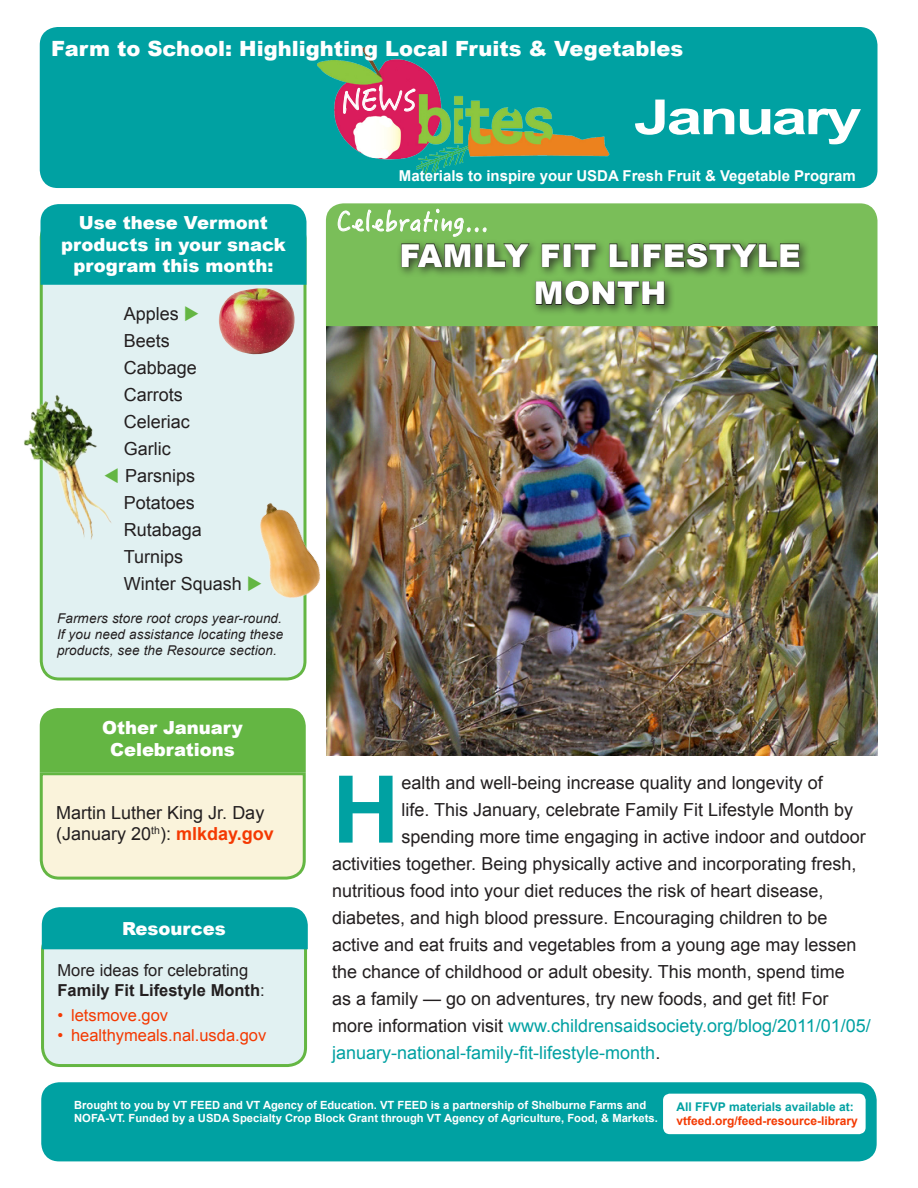
<style>
.page{position:relative;width:918px;height:1188px;background:#fff}
.page>*{position:absolute;margin:0;border:0;box-sizing:border-box;transform-origin:0 0}
.t1{font:700 93.45px "Arial";color:#00a1a2}
.t2{font:700 48.3px "Arial";letter-spacing:-.05em;color:#fff;scale:1.33 1}
.t3{font:900 31.5px "Arial";letter-spacing:.01em;color:#fff}
.t4{font:30px "Hanzi Pen TC W3";color:#fff}
.t5{font:27px "Hanzi Pen TC W3";letter-spacing:.02em;color:#fff}
.t6{font:900 21px "Arial";color:#fff}
.t7{font:18px/21.6px "Arial";color:#231f20}
.t8{font:18px "Arial";color:#00a1a2}
.t9{font:900 18px/21.6px "Arial";color:#fff;text-align:center}
.t10{font:16.5px/19.8px "Arial";color:#231f20}
.t11{font:16.5px "Arial";color:#f43902}
.t12{font:700 15px "Arial";color:#fff}
.t13{font:italic 13.5px/16.2px "Arial";letter-spacing:.01em;color:#231f20;text-align:justify}
.t14{font:700 12px/14.4px "Arial";color:#f43902}
.t15{font:700 11.25px/13.5px "Arial";color:#fff}
.s1{color:#64b643}
.s2{font-weight:700;color:#f43902}
.s3{font-weight:700}
.s4{color:#231f20}
.s5{color:#00a1a2}
</style>
<div class="page">
<img style="left:326px;top:326px;width:552px;height:430px">
<div style="left:326px;top:203px;width:552px;height:123px;background:#7abe59"></div>
<div style="left:41px;top:221px;width:264px;height:458px;background:#e1f1f2;border-radius:18px"></div>
<div style="left:40px;top:219px;width:266px;height:461px;border:3px solid #64b643;border-radius:18px"></div>
<div style="left:40px;top:204px;width:266px;height:81px;background:#00a1a2"></div>
<div style="left:40px;top:27px;width:838px;height:161px;background:#00a1a2;border-radius:18px"></div>
<img style="left:318px;top:48px;width:292px;height:125px">
<svg style="left:343px;top:84px;width:73px;height:30px;background:#e0497b"></svg>
<div style="left:396px;top:238px;width:415px;height:78px;background:#231f20;opacity:.75"></div>
<svg style="left:541px;top:243px;width:19px;height:24px"></svg>
<div style="left:563px;top:244px;width:8px;height:23px;border:1px solid #231f20"></div>
<svg style="left:574px;top:243px;width:22px;height:24px"></svg>
<svg style="left:609px;top:243px;width:20px;height:24px"></svg>
<div style="left:631px;top:244px;width:8px;height:23px;border:1px solid #231f20"></div>
<svg style="left:643px;top:243px;width:157px;height:25px;background:#4f703d"></svg>
<svg style="left:535px;top:281px;width:130px;height:24px;background:#4c6a3a"></svg>
<svg style="left:337px;top:208px;width:193px;height:59px;background:#75ab5a"></svg>
<svg style="left:39px;top:708px;width:267px;height:172px;background:#bbd99c"></svg>
<img style="left:24px;top:381px;width:88px;height:169px">
<img style="left:260px;top:485px;width:76px;height:129px">
<img style="left:219px;top:288px;width:76px;height:67px">
<div style="left:43px;top:933px;width:263px;height:133px;background:#e1f1f2;border-radius:18px"></div>
<div style="left:41px;top:931px;width:266px;height:136px;border:3px solid #64b643;border-radius:18px"></div>
<div style="left:42px;top:907px;width:266px;height:42px;background:#00a1a2"></div>
<div style="left:41px;top:1082px;width:836px;height:79px;background:#00a1a2;border-radius:18px"></div>
<div style="left:663px;top:1094px;width:203px;height:40px;background:#fff;border-radius:7px"></div>
<p class="t6" style="left:51px;top:34px;width:634px">Farm to School: Highlighting Local Fruits &amp; Vegetables</p>
<p class="t4" style="left:342px;top:81px;width:76px">NEWS</p>
<p class="t2" style="left:634px;top:85px;width:173px">January</p>
<p class="t9" style="left:61px;top:211px;width:226px">Use these Vermont products in your snack program this month:</p>
<p class="t7" style="left:124px;top:303px;width:77px">Apples <span class="s1">◆</span></p>
<p class="t7" style="left:124px;top:330px;width:48px">Beets</p>
<p class="t7" style="left:124px;top:357px;width:75px">Cabbage</p>
<p class="t7" style="left:124px;top:384px;width:61px">Carrots</p>
<p class="t7" style="left:124px;top:411px;width:68px">Celeriac</p>
<p class="t7" style="left:124px;top:438px;width:48px">Garlic</p>
<p class="t7" style="left:104px;top:465px;width:93px"><span class="s1">▼</span> Parsnips</p>
<p class="t7" style="left:124px;top:492px;width:73px">Potatoes</p>
<p class="t7" style="left:124px;top:519px;width:80px">Rutabaga</p>
<p class="t7" style="left:124px;top:546px;width:61px">Turnips</p>
<p class="t7" style="left:124px;top:573px;width:140px">Winter Squash <span class="s1">◆</span></p>
<p class="t13" style="left:57px;top:610px;width:228px">Farmers store root crops year-round.<br>If you need assistance locating these products, see the Resource section.</p>
<p class="t9" style="left:102px;top:717px;width:142px">Other January<br>Celebrations</p>
<p class="t7" style="left:56px;top:802px;width:219px">Martin Luther King Jr. Day (January 20<sup>th</sup>): <span class="s2">mlkday.gov</span></p>
<p class="t9" style="left:122px;top:917px;width:105px">Resources</p>
<p class="t10" style="left:58px;top:961px;width:209px">More ideas for celebrating<br><span class="s3">Family Fit Lifestyle Month</span>:</p>
<p class="t11" style="left:58px;top:1005px;width:112px">• letsmove.gov</p>
<p class="t11" style="left:58px;top:1025px;width:210px">• healthymeals.nal.usda.gov</p>
<p class="t12" style="left:399px;top:166px;width:459px">Materials to inspire your USDA Fresh Fruit &amp; Vegetable Program</p>
<p class="t5" style="left:337px;top:204px;width:153px">Celebrating...</p>
<p class="t3" style="left:400px;top:232px;width:403px">FAMILY FIT LIFESTYLE</p>
<p class="t3" style="left:534px;top:270px;width:134px">MONTH</p>
<p class="t1" style="left:332px;top:748px;width:69px">H</p>
<p class="t7" style="left:402px;top:772px;width:423px">ealth and well-being increase quality and longevity of</p>
<p class="t7" style="left:402px;top:799px;width:453px">life. This January, celebrate Family Fit Lifestyle Month by</p>
<p class="t7" style="left:402px;top:826px;width:466px">spending more time engaging in active indoor and outdoor</p>
<p class="t7" style="left:332px;top:853px;width:526px">activities together. Being physically active and incorporating fresh,</p>
<p class="t7" style="left:332px;top:880px;width:493px">nutritious food into your diet reduces the risk of heart disease,</p>
<p class="t7" style="left:332px;top:907px;width:497px">diabetes, and high blood pressure. Encouraging children to be</p>
<p class="t7" style="left:332px;top:934px;width:526px">active and eat fruits and vegetables from a young age may lessen</p>
<p class="t7" style="left:332px;top:961px;width:514px">the chance of childhood or adult obesity. This month, spend time</p>
<p class="t7" style="left:332px;top:988px;width:498px">as a family — go on adventures, try new foods, and get fit! For</p>
<p class="t8" style="left:332px;top:1013px;width:540px"><span class="s4">more information visit</span> www.childrensaidsociety.org/blog/2011/01/05/</p>
<p class="t8" style="left:332px;top:1040px;width:330px">january-national-family-fit-lifestyle-month<span class="s4">.</span></p>
<p class="t15" style="left:74px;top:1098px;width:585px">Brought to you by VT FEED and VT Agency of Education. VT FEED is a partnership of Shelburne Farms and<br>NOFA-VT. Funded by a USDA Specialty Crop Block Grant through VT Agency of Agriculture, Food, &amp; Markets.</p>
<p class="t14" style="left:677px;top:1100px;width:183px"><span class="s5">All FFVP materials available at: </span>vtfeed.org/feed-resource-library</p>
</div>
